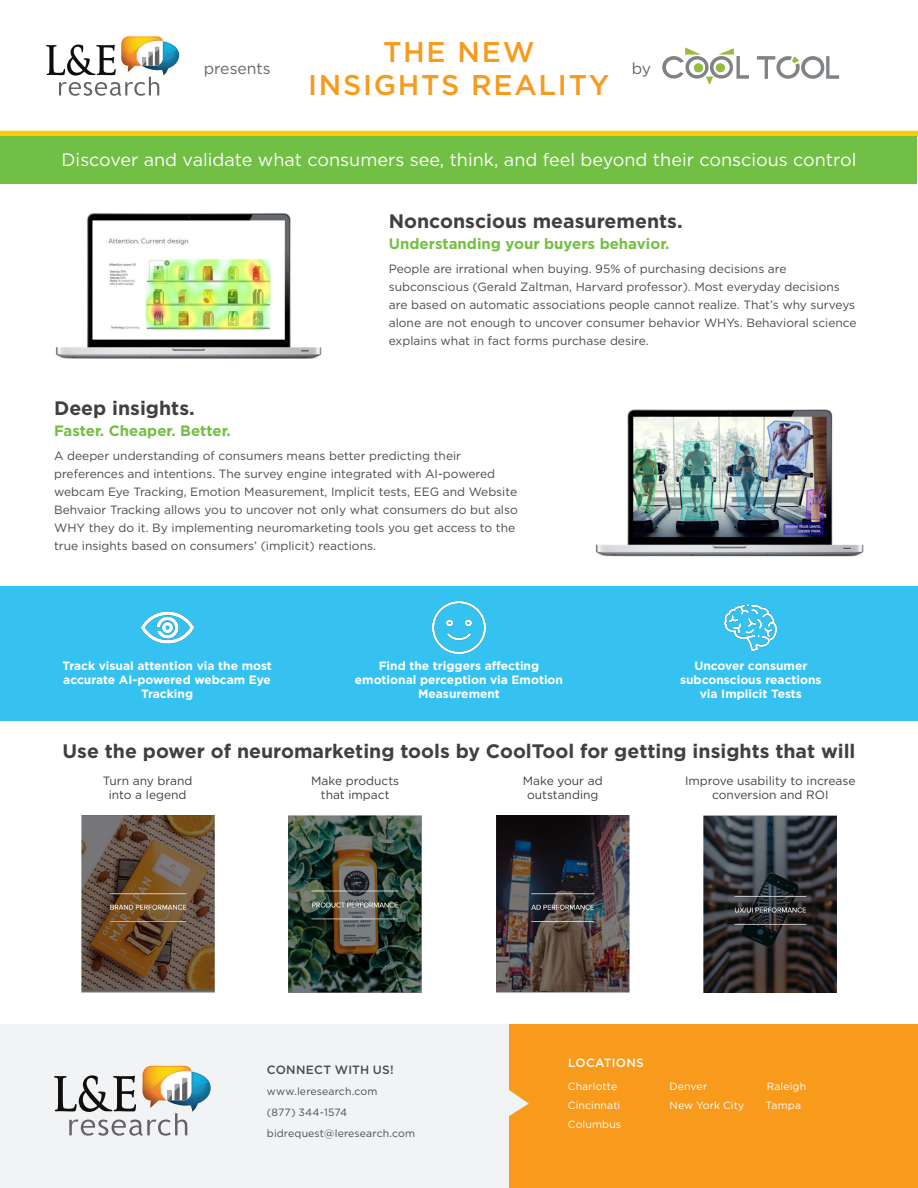
<style>
.page{position:relative;width:918px;height:1188px;background:#fff}
.page>*{position:absolute;margin:0;border:0;box-sizing:border-box;transform-origin:0 0}
.t1{font:500 28.5px/33px "Gotham";letter-spacing:.06em;color:#f89a1c;text-align:center}
.t2{font:700 19.5px "Gotham";color:#404041}
.t3{font:18px "Gotham";color:#fff}
.t4{font:15.75px "Gotham";color:#666}
.t5{font:700 15px "Gotham";color:#74bf43}
.Feature_Body{font:12px/18px "Gotham";color:#4c4a4c}
.t6{font:700 12px/14.4px "Gotham";color:#fff;text-align:center}
.t7{font:12px/14.4px "Gotham";color:#404041;text-align:center}
.t8{font:500 12px "Gotham";letter-spacing:.02em;color:#4b4c4d}
.t9{font:500 12px "Gotham";letter-spacing:.02em;color:#fff}
.t10{font:10.5px/21px "Gotham";letter-spacing:.01em;color:#4b4c4d}
.t11{font:10.5px/18.9px "Gotham";letter-spacing:.01em;color:#fff}
</style>
<div class="page">
<svg style="left:662px;top:47px;width:87px;height:36px"></svg>
<svg style="left:757px;top:56px;width:82px;height:23px"></svg>
<img style="left:126px;top:36px;width:34px;height:1px">
<svg style="left:46px;top:37px;width:133px;height:59px"></svg>
<div style="left:0;top:131px;width:918px;height:6px;background:#feca0a"></div>
<div style="left:1px;top:136px;width:916px;height:48px;background:#71bf44"></div>
<div style="left:0;top:586px;width:918px;height:134px;background:#36c2f1"></div>
<img style="left:55px;top:213px;width:267px;height:146px">
<img style="left:595px;top:409px;width:269px;height:147px">
<img style="left:81px;top:815px;width:133px;height:177px">
<img style="left:289px;top:815px;width:133px;height:177px">
<img style="left:496px;top:815px;width:133px;height:177px">
<img style="left:704px;top:815px;width:133px;height:177px">
<img style="left:725px;top:604px;width:52px;height:47px">
<img style="left:141px;top:611px;width:52px;height:33px">
<img style="left:433px;top:602px;width:52px;height:52px">
<div style="left:0;top:1024px;width:509px;height:164px;background:#f2f3f4"></div>
<div style="left:509px;top:1024px;width:409px;height:164px;background:#f89a1c"></div>
<svg style="left:509px;top:1090px;width:20px;height:26px"></svg>
<img style="left:147px;top:1066px;width:42px;height:1px">
<svg style="left:54px;top:1067px;width:157px;height:69px"></svg>
<p class="t1" style="left:308px;top:35px;width:303px">THE NEW<br>INSIGHTS REALITY</p>
<p class="t4" style="left:204px;top:58px;width:68px">presents</p>
<p class="t4" style="left:632px;top:58px;width:21px">by</p>
<p class="t3" style="left:62px;top:148px;width:796px">Discover and validate what consumers see, think, and feel beyond their conscious control</p>
<p class="t2" style="left:389px;top:208px;width:295px">Nonconscious measurements.</p>
<p class="t5" style="left:389px;top:234px;width:282px">Understanding your buyers behavior.</p>
<p class="t2" style="left:54px;top:395px;width:142px">Deep insights.</p>
<p class="t5" style="left:54px;top:421px;width:178px">Faster. Cheaper. Better.</p>
<p class="Feature_Body" style="left:389px;top:259px;width:469px">People are irrational when buying. 95% of purchasing decisions are subconscious (Gerald Zaltman, Harvard professor). Most everyday decisions are based on automatic associations people cannot realize. That’s why surveys alone are not enough to uncover consumer behavior WHYs. Behavioral science explains what in fact forms purchase desire.</p>
<p class="Feature_Body" style="left:54px;top:446px;width:465px">A deeper understanding of consumers means better predicting their preferences and intentions. The survey engine integrated with AI-powered webcam Eye Tracking, Emotion Measurement, Implicit tests, EEG and Website Behvaior Tracking allows you to uncover not only what consumers do but also WHY they do it. By implementing neuromarketing tools you get access to the true insights based on consumers’ (implicit) reactions.</p>
<p class="t6" style="left:62px;top:658px;width:211px">Track visual attention via the most accurate AI-powered webcam Eye<br>Tracking</p>
<p class="t6" style="left:355px;top:658px;width:210px">Find the triggers affecting emotional perception via Emotion<br>Measurement</p>
<p class="t6" style="left:680px;top:658px;width:143px">Uncover consumer subconscious reactions via Implicit Tests</p>
<p class="t2" style="left:63px;top:738px;width:794px">Use the power of neuromarketing tools by CoolTool for getting insights that will</p>
<p class="t7" style="left:103px;top:773px;width:91px">Turn any brand into a legend</p>
<p class="t7" style="left:311px;top:773px;width:89px">Make products that impact</p>
<p class="t7" style="left:523px;top:773px;width:81px">Make your ad outstanding</p>
<p class="t7" style="left:685px;top:773px;width:172px">Improve usability to increase conversion and ROI</p>
<p class="t9" style="left:568px;top:1055px;width:77px">LOCATIONS</p>
<p class="t8" style="left:267px;top:1062px;width:128px">CONNECT WITH US!</p>
<p class="t10" style="left:267px;top:1081px;width:150px">www.leresearch.com<br>(877) 344-1574 bidrequest@leresearch.com</p>
<p class="t11" style="left:568px;top:1077px;width:55px">Charlotte<br>Cincinnati<br>Columbus</p>
<p class="t11" style="left:670px;top:1077px;width:76px">Denver<br>New York City</p>
<p class="t11" style="left:766px;top:1077px;width:42px">Raleigh<br>Tampa</p>
</div>
